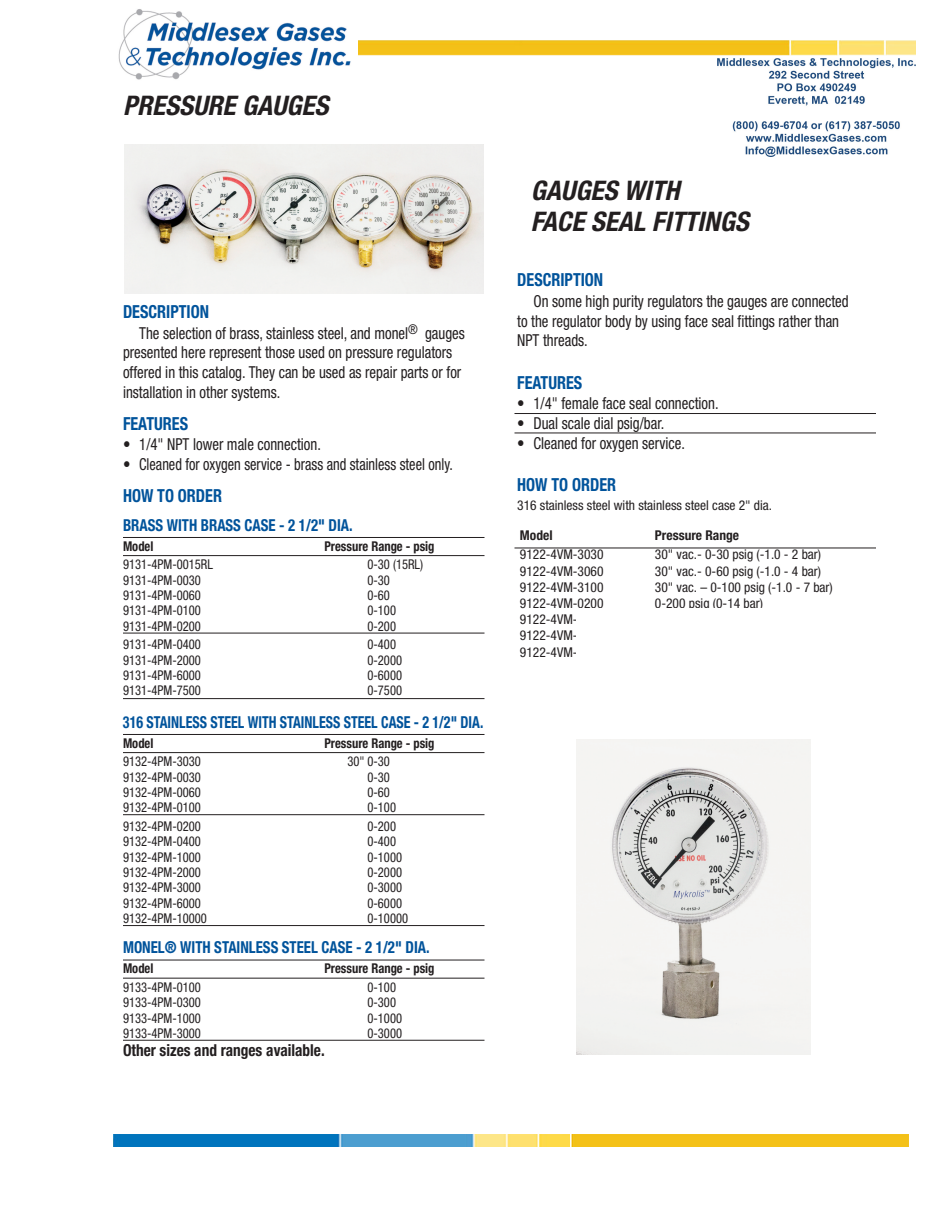
<style>
.page{position:relative;width:945px;height:1215px;background:#fff}
.page>*{position:absolute;margin:0;border:0;box-sizing:border-box;transform-origin:0 0}
.t1{font:italic 700 condensed 27px/31.5px "Helvetica Neue LT";color:#231f20}
.t2{font:700 condensed 18px "Helvetica Neue LT";color:#00539b;scale:.9 1}
.t3{font:condensed 16.5px/19.8px "Helvetica Neue LT";color:#231f20;scale:.9 1}
.t4{font:700 condensed 16.5px "Helvetica Neue LT";color:#00539b;scale:.9 1}
.t5{font:700 condensed 16.5px "Helvetica Neue LT";color:#00539b;scale:.85 1}
.t6{font:700 condensed 16.5px "Helvetica Neue LT";color:#231f20;scale:.93 1}
.t7{font:condensed 13.5px "Helvetica Neue LT";color:#231f20;scale:.93 1}
.t8{font:condensed 13.5px/16.2px "Helvetica Neue LT";color:#231f20;text-align:justify}
.t9{font:700 condensed 13.5px "Helvetica Neue LT";color:#231f20;scale:.93 1}
.t10{font:700 condensed 13.5px "Helvetica Neue LT";color:#231f20}
</style>
<div class="page">
<hr style="left:123px;top:537px;width:362px;height:1px;background:#231f20">
<hr style="left:123px;top:555px;width:362px;height:1px;background:#231f20">
<hr style="left:123px;top:633px;width:362px;height:1px;background:#231f20">
<hr style="left:123px;top:698px;width:362px;height:1px;background:#231f20">
<hr style="left:123px;top:734px;width:362px;height:1px;background:#231f20">
<hr style="left:123px;top:752px;width:362px;height:1px;background:#231f20">
<hr style="left:123px;top:814px;width:362px;height:1px;background:#231f20">
<hr style="left:123px;top:925px;width:362px;height:1px;background:#231f20">
<hr style="left:123px;top:960px;width:362px;height:1px;background:#231f20">
<hr style="left:123px;top:978px;width:362px;height:1px;background:#231f20">
<hr style="left:123px;top:1040px;width:362px;height:1px;background:#231f20">
<img style="left:125px;top:145px;width:358px;height:148px">
<hr style="left:514px;top:413px;width:362px;height:1px;background:#231f20">
<hr style="left:514px;top:433px;width:362px;height:1px;background:#231f20">
<hr style="left:514px;top:548px;width:362px;height:1px;background:#231f20">
<img style="left:577px;top:740px;width:233px;height:315px">
<img style="left:358px;top:41px;width:557px;height:14px">
<img style="left:118px;top:9px;width:233px;height:71px">
<img style="left:718px;top:58px;width:197px;height:99px">
<img style="left:113px;top:1135px;width:795px;height:11px">
<h1 class="t1" style="left:123px;top:92px;width:207px">PRESSURE GAUGES</h1>
<h2 class="t2" style="left:123px;top:305px;width:97px">DESCRIPTION</h2>
<p class="t3" style="left:123px;top:324px;width:381px;text-indent:16px">The selection of brass, stainless steel, and monel<sup>®</sup> gauges presented here represent those used on pressure regulators offered in this catalog. They can be used as repair parts or for installation in other systems.</p>
<h2 class="t2" style="left:123px;top:417px;width:74px">FEATURES</h2>
<p class="t3" style="left:123px;top:436px;width:221px">• 1/4" NPT lower male connection.</p>
<p class="t3" style="left:123px;top:456px;width:368px">• Cleaned for oxygen service - brass and stainless steel only.</p>
<h2 class="t2" style="left:123px;top:489px;width:111px">HOW TO ORDER</h2>
<p class="t4" style="left:123px;top:519px;width:257px">BRASS WITH BRASS CASE - 2 1/2" DIA.</p>
<p class="t9" style="left:123px;top:541px;width:34px">Model</p>
<p class="t9" style="left:324px;top:541px;width:120px">Pressure Range - psig</p>
<p class="t7" style="left:123px;top:560px;width:98px">9131-4PM-0015RL</p>
<p class="t7" style="left:368px;top:560px;width:61px">0-30 (15RL)</p>
<p class="t7" style="left:123px;top:575px;width:85px">9131-4PM-0030</p>
<p class="t7" style="left:368px;top:575px;width:26px">0-30</p>
<p class="t7" style="left:123px;top:590px;width:85px">9131-4PM-0060</p>
<p class="t7" style="left:368px;top:590px;width:26px">0-60</p>
<p class="t7" style="left:123px;top:606px;width:85px">9131-4PM-0100</p>
<p class="t7" style="left:368px;top:606px;width:32px">0-100</p>
<p class="t7" style="left:123px;top:621px;width:85px">9131-4PM-0200</p>
<p class="t7" style="left:368px;top:621px;width:32px">0-200</p>
<p class="t7" style="left:123px;top:640px;width:85px">9131-4PM-0400</p>
<p class="t7" style="left:368px;top:640px;width:32px">0-400</p>
<p class="t7" style="left:123px;top:655px;width:85px">9131-4PM-2000</p>
<p class="t7" style="left:368px;top:655px;width:39px">0-2000</p>
<p class="t7" style="left:123px;top:670px;width:85px">9131-4PM-6000</p>
<p class="t7" style="left:368px;top:670px;width:39px">0-6000</p>
<p class="t7" style="left:123px;top:686px;width:85px">9131-4PM-7500</p>
<p class="t7" style="left:368px;top:686px;width:39px">0-7500</p>
<p class="t5" style="left:123px;top:716px;width:425px">316 STAINLESS STEEL WITH STAINLESS STEEL CASE - 2 1/2" DIA.</p>
<p class="t9" style="left:123px;top:738px;width:34px">Model</p>
<p class="t9" style="left:324px;top:738px;width:120px">Pressure Range - psig</p>
<p class="t7" style="left:123px;top:757px;width:85px">9132-4PM-3030</p>
<p class="t7" style="left:347px;top:757px;width:47px">30" 0-30</p>
<p class="t7" style="left:123px;top:772px;width:85px">9132-4PM-0030</p>
<p class="t7" style="left:368px;top:772px;width:26px">0-30</p>
<p class="t7" style="left:123px;top:787px;width:85px">9132-4PM-0060</p>
<p class="t7" style="left:368px;top:787px;width:26px">0-60</p>
<p class="t7" style="left:123px;top:803px;width:85px">9132-4PM-0100</p>
<p class="t7" style="left:368px;top:803px;width:32px">0-100</p>
<p class="t7" style="left:123px;top:821px;width:85px">9132-4PM-0200</p>
<p class="t7" style="left:368px;top:821px;width:32px">0-200</p>
<p class="t7" style="left:123px;top:837px;width:85px">9132-4PM-0400</p>
<p class="t7" style="left:368px;top:837px;width:32px">0-400</p>
<p class="t7" style="left:123px;top:852px;width:85px">9132-4PM-1000</p>
<p class="t7" style="left:368px;top:852px;width:39px">0-1000</p>
<p class="t7" style="left:123px;top:867px;width:85px">9132-4PM-2000</p>
<p class="t7" style="left:368px;top:867px;width:39px">0-2000</p>
<p class="t7" style="left:123px;top:883px;width:85px">9132-4PM-3000</p>
<p class="t7" style="left:368px;top:883px;width:39px">0-3000</p>
<p class="t7" style="left:123px;top:898px;width:85px">9132-4PM-6000</p>
<p class="t7" style="left:368px;top:898px;width:39px">0-6000</p>
<p class="t7" style="left:123px;top:914px;width:92px">9132-4PM-10000</p>
<p class="t7" style="left:368px;top:914px;width:45px">0-10000</p>
<p class="t4" style="left:123px;top:942px;width:342px">MONEL® WITH STAINLESS STEEL CASE - 2 1/2" DIA.</p>
<p class="t9" style="left:123px;top:963px;width:34px">Model</p>
<p class="t9" style="left:324px;top:963px;width:120px">Pressure Range - psig</p>
<p class="t7" style="left:123px;top:982px;width:85px">9133-4PM-0100</p>
<p class="t7" style="left:368px;top:982px;width:32px">0-100</p>
<p class="t7" style="left:123px;top:997px;width:85px">9133-4PM-0300</p>
<p class="t7" style="left:368px;top:997px;width:32px">0-300</p>
<p class="t7" style="left:123px;top:1013px;width:85px">9133-4PM-1000</p>
<p class="t7" style="left:368px;top:1013px;width:39px">0-1000</p>
<p class="t7" style="left:123px;top:1028px;width:85px">9133-4PM-3000</p>
<p class="t7" style="left:368px;top:1028px;width:39px">0-3000</p>
<p class="t6" style="left:123px;top:1045px;width:218px">Other sizes and ranges available.</p>
<h1 class="t1" style="left:531px;top:177px;width:219px">GAUGES WITH<br>FACE SEAL FITTINGS</h1>
<h2 class="t2" style="left:517px;top:273px;width:97px">DESCRIPTION</h2>
<p class="t3" style="left:517px;top:292px;width:370px;text-indent:16px">On some high purity regulators the gauges are connected to the regulator body by using face seal fittings rather than<br>NPT threads.</p>
<h2 class="t2" style="left:517px;top:376px;width:74px">FEATURES</h2>
<p class="t3" style="left:517px;top:395px;width:225px">• 1/4" female face seal connection.</p>
<p class="t3" style="left:517px;top:415px;width:165px">• Dual scale dial psig/bar.</p>
<p class="t3" style="left:517px;top:435px;width:188px">• Cleaned for oxygen service.</p>
<h2 class="t2" style="left:517px;top:479px;width:111px">HOW TO ORDER</h2>
<p class="t8" style="left:517px;top:498px;width:256px">316 stainless steel with stainless steel case 2" dia.</p>
<p class="t10" style="left:520px;top:530px;width:34px">Model</p>
<p class="t10" style="left:655px;top:530px;width:86px">Pressure Range</p>
<p class="t8" style="left:520px;top:548px;width:85px">9122-4VM-3030</p>
<p class="t8" style="left:655px;top:548px;width:168px">30" vac.- 0-30 psig (-1.0 - 2 bar)</p>
<p class="t8" style="left:520px;top:564px;width:85px">9122-4VM-3060</p>
<p class="t8" style="left:655px;top:564px;width:168px">30" vac.- 0-60 psig (-1.0 - 4 bar)</p>
<p class="t8" style="left:520px;top:580px;width:85px">9122-4VM-3100</p>
<p class="t8" style="left:655px;top:580px;width:179px">30" vac. – 0-100 psig (-1.0 - 7 bar)</p>
<p class="t8" style="left:520px;top:596px;width:85px">9122-4VM-0200</p>
<p class="t8" style="left:655px;top:596px;width:110px">0-200 psig (0-14 bar)</p>
<p class="t8" style="left:520px;top:613px;width:85px">9122-4VM-0400<br>9122-4VM-1000<br>9122-4VM-4000</p>
</div>
